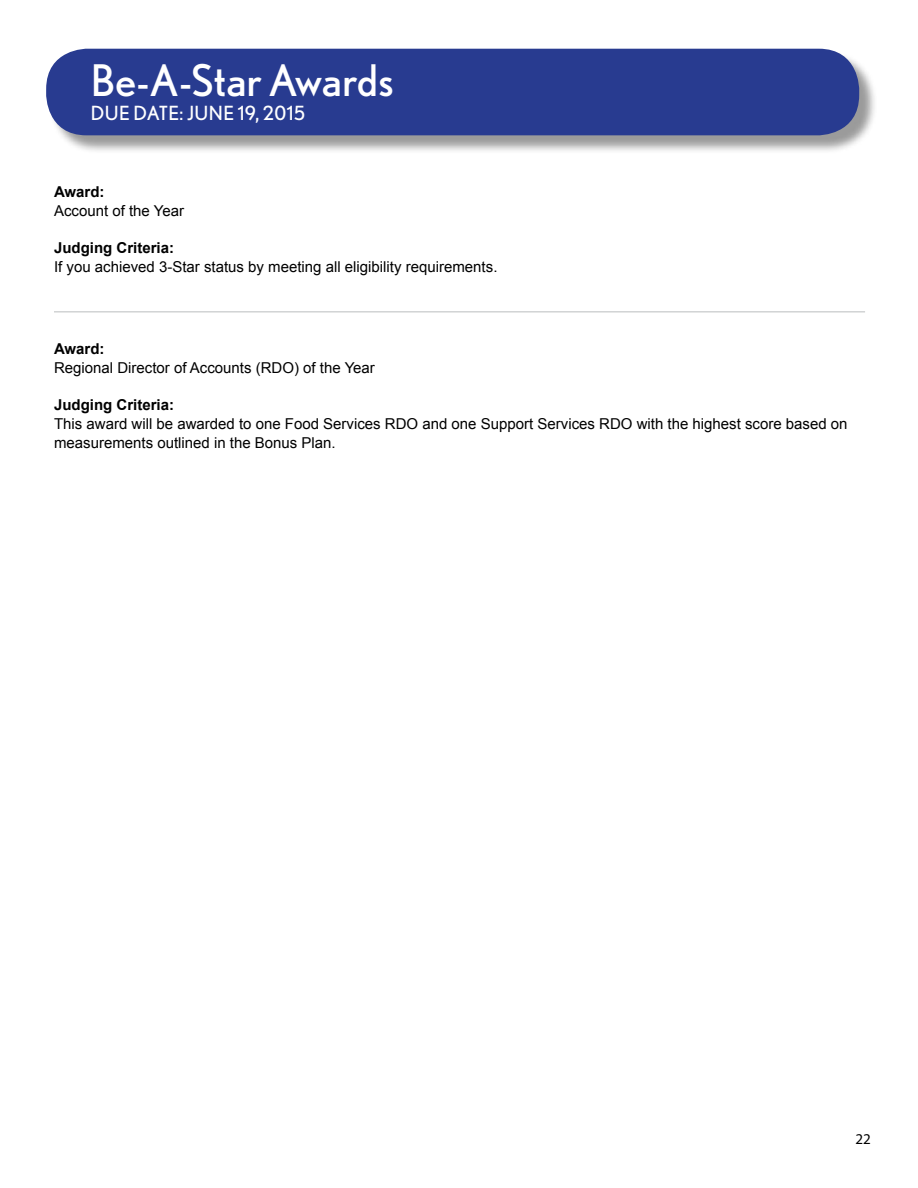
<style>
.page{position:relative;width:918px;height:1188px;background:#fff}
.page>*{position:absolute;margin:0;border:0;box-sizing:border-box;transform-origin:0 0}
.t1{font:43.5px "Nobel";color:#fff}
.t2{font:19.5px "Nobel";letter-spacing:.02em;color:#fff}
.t3{font:15px/18.8px "Arial";color:#000}
.t4{font:700 15px "Arial";color:#000}
.t5{font:15px "Myriad Pro";color:#000}
</style>
<div class="page">
<div style="left:48px;top:51px;width:830px;height:103px;background:#000;opacity:.4"></div>
<div style="left:46px;top:49px;width:813px;height:86px;background:#283b90;border-radius:40px"></div>
<hr style="left:54px;top:311px;width:811px;height:2px;background:#d1d3d4">
<h1 class="t1" style="left:91px;top:56px;width:305px">Be-A-Star Awards</h1>
<h2 class="t2" style="left:91px;top:101px;width:216px">Due Date: June 19, 2015</h2>
<p class="t4" style="left:54px;top:182px;width:52px">Award:</p>
<p class="t3" style="left:54px;top:201px;width:132px">Account of the Year</p>
<p class="t4" style="left:54px;top:238px;width:122px">Judging Criteria:</p>
<p class="t3" style="left:54px;top:258px;width:445px">If you achieved 3-Star status by meeting all eligibility requirements.</p>
<p class="t4" style="left:54px;top:339px;width:52px">Award:</p>
<p class="t3" style="left:54px;top:358px;width:322px">Regional Director of Accounts (RDO) of the Year</p>
<p class="t4" style="left:54px;top:395px;width:122px">Judging Criteria:</p>
<p class="t3" style="left:54px;top:414px;width:795px">This award will be awarded to one Food Services RDO and one Support Services RDO with the highest score based on measurements outlined in the Bonus Plan.</p>
<p class="t5" style="left:855px;top:1130px;width:17px">22</p>
</div>
